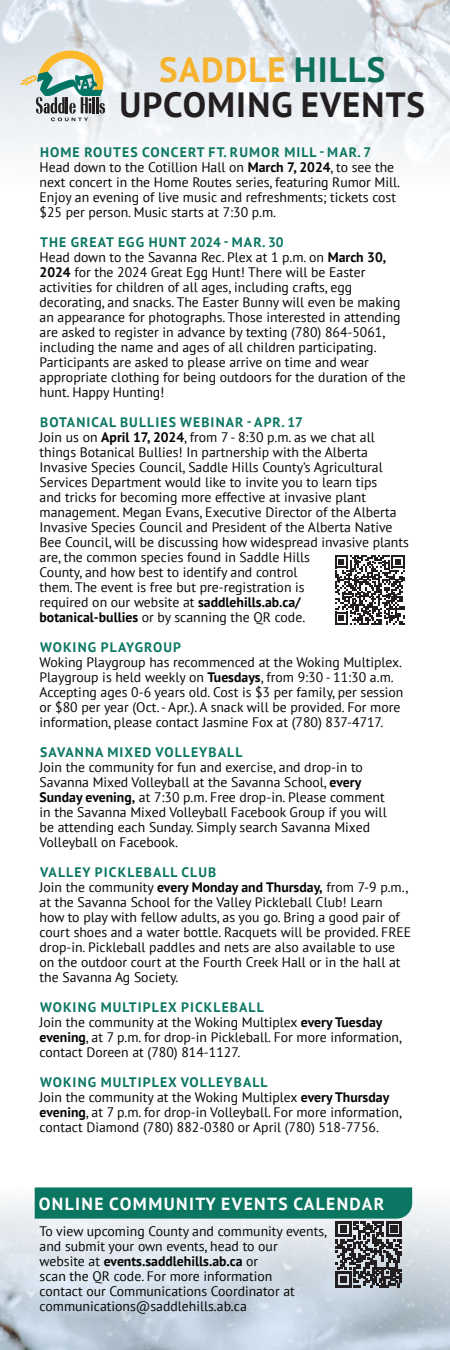
<style>
.page{position:relative;width:450px;height:1350px;background:#fff}
.page>*{position:absolute;margin:0;border:0;box-sizing:border-box;transform-origin:0 0}
.t1{font:700 35px "PT Sans";letter-spacing:.03em;color:#231f20}
.t2{font:700 35px "PT Sans";letter-spacing:.03em;color:#f5b32f}
.t3{font:700 17.5px "PT Sans";letter-spacing:.08em;color:#fff}
.t4{font:13.75px/15px "PT Sans";color:#040503}
.t5{font:700 13.75px "PT Sans";letter-spacing:.08em;color:#0b7662}
.s1{color:#0f6f5d}
.s2{font-weight:700}
</style>
<div class="page">
<img style="left:0;top:1187px;width:450px;height:163px">
<img style="left:0;top:0;width:450px;height:173px">
<svg style="left:20px;top:51px;width:85px;height:70px;background:#b6bfae"></svg>
<svg style="left:35px;top:1187px;width:377px;height:101px;background:#90b5b3"></svg>
<svg style="left:335px;top:555px;width:70px;height:70px"></svg>
<p class="t2" style="left:159px;top:46px;width:228px">SADDLE <span class="s1">HILLS</span></p>
<p class="t1" style="left:120px;top:81px;width:307px">UPCOMING EVENTS</p>
<p class="t5" style="left:40px;top:143px;width:333px">HOME ROUTES CONCERT FT. RUMOR MILL - MAR. 7</p>
<p class="t4" style="left:40px;top:159px;width:362px">Head down to the Cotillion Hall on <span class="s2">March 7, 2024</span>, to see the next concert in the Home Routes series, featuring Rumor Mill.<br>Enjoy an evening of live music and refreshments; tickets cost $25 per person. Music starts at 7:30 p.m.</p>
<p class="t5" style="left:40px;top:233px;width:245px">THE GREAT EGG HUNT 2024 - MAR. 30</p>
<p class="t4" style="left:40px;top:249px;width:368px">Head down to the Savanna Rec. Plex at 1 p.m. on <span class="s2">March 30, 2024</span> for the 2024 Great Egg Hunt! There will be Easter activities for children of all ages, including crafts, egg decorating, and snacks. The Easter Bunny will even be making an appearance for photographs. Those interested in attending are asked to register in advance by texting (780) 864-5061, including the name and ages of all children participating.<br>Participants are asked to please arrive on time and wear appropriate clothing for being outdoors for the duration of the hunt. Happy Hunting!</p>
<p class="t5" style="left:40px;top:413px;width:264px">BOTANICAL BULLIES WEBINAR - APR. 17</p>
<p class="t4" style="left:40px;top:429px;width:371px">Join us on <span class="s2">April 17, 2024</span>, from 7 - 8:30 p.m. as we chat all things Botanical Bullies! In partnership with the Alberta Invasive Species Council, Saddle Hills County’s Agricultural Services Department would like to invite you to learn tips<br>and tricks for becoming more effective at invasive plant management. Megan Evans, Executive Director of the Alberta Invasive Species Council and President of the Alberta Native Bee Council, will be discussing how widespread invasive plants are, the common species found in Saddle Hills<br>County, and how best to identify and control<br>them. The event is free but pre-registration is<br>required on our website at <span class="s2">saddlehills.ab.ca/<br>botanical-bullies</span> or by scanning the QR code.</p>
<p class="t5" style="left:40px;top:638px;width:142px">WOKING PLAYGROUP</p>
<p class="t4" style="left:40px;top:654px;width:365px">Woking Playgroup has recommenced at the Woking Multiplex.<br>Playgroup is held weekly on <span class="s2">Tuesdays</span>, from 9:30 - 11:30 a.m.<br>Accepting ages 0-6 years old. Cost is $3 per family, per session or $80 per year (Oct. - Apr.). A snack will be provided. For more information, please contact Jasmine Fox at (780) 837-4717.</p>
<p class="t5" style="left:40px;top:743px;width:204px">SAVANNA MIXED VOLLEYBALL</p>
<p class="t4" style="left:40px;top:759px;width:349px">Join the community for fun and exercise, and drop-in to Savanna Mixed Volleyball at the Savanna School, <span class="s2">every Sunday evening,</span> at 7:30 p.m. Free drop-in. Please comment in the Savanna Mixed Volleyball Facebook Group if you will be attending each Sunday. Simply search Savanna Mixed Volleyball on Facebook.</p>
<p class="t5" style="left:40px;top:863px;width:178px">VALLEY PICKLEBALL CLUB</p>
<p class="t4" style="left:40px;top:879px;width:373px">Join the community <span class="s2">every Monday and Thursday,</span> from 7-9 p.m., at the Savanna School for the Valley Pickleball Club! Learn<br>how to play with fellow adults, as you go. Bring a good pair of court shoes and a water bottle. Racquets will be provided. FREE drop-in. Pickleball paddles and nets are also available to use on the outdoor court at the Fourth Creek Hall or in the hall at the Savanna Ag Society.</p>
<p class="t5" style="left:40px;top:998px;width:225px">WOKING MULTIPLEX PICKLEBALL</p>
<p class="t4" style="left:40px;top:1014px;width:364px">Join the community at the Woking Multiplex <span class="s2">every Tuesday evening</span>, at 7 p.m. for drop-in Pickleball. For more information, contact Doreen at (780) 814-1127.</p>
<p class="t5" style="left:40px;top:1073px;width:229px">WOKING MULTIPLEX VOLLEYBALL</p>
<p class="t4" style="left:40px;top:1089px;width:364px">Join the community at the Woking Multiplex <span class="s2">every Thursday evening</span>, at 7 p.m. for drop-in Volleyball. For more information, contact Diamond (780) 882-0380 or April (780) 518-7756.</p>
<p class="t3" style="left:39px;top:1192px;width:347px">ONLINE COMMUNITY EVENTS CALENDAR</p>
<p class="t4" style="left:40px;top:1223px;width:289px">To view upcoming County and community events,</p>
<p class="t4" style="left:40px;top:1238px;width:257px">and submit your own events, head to our website at <span class="s2">events.saddlehills.ab.ca</span> or<br>scan the QR code. For more information contact our Communications Coordinator at communications@saddlehills.ab.ca</p>
</div>
